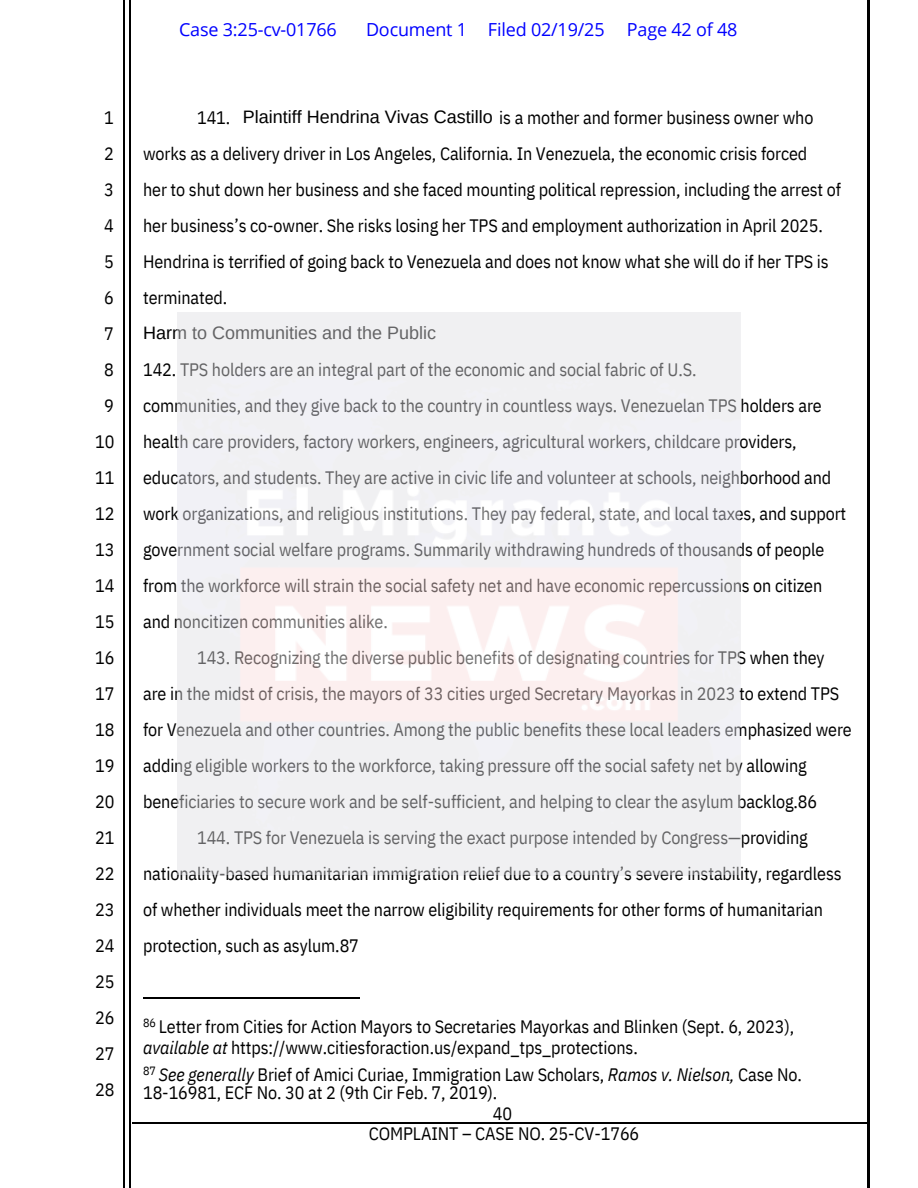
<style>
.page{position:relative;width:918px;height:1188px;background:#fff}
.page>*{position:absolute;margin:0;border:0;box-sizing:border-box;transform-origin:0 0}
.t1{font:18px/36px "IBM Plex Sans Cond";letter-spacing:-.005em;color:#000}
.t2{font:18px "Open Sans";letter-spacing:-.01em;color:#00f}
.t3{font:18px "Arimo";color:#000}
.t4{font:12px "IBM Plex Sans Cond";color:#000}
.s1{font-family:"Arimo"}
.s2{font-style:italic}
</style>
<div class="page">
<hr style="left:133px;top:1123px;width:733px;height:1px;background:#000">
<hr style="left:124px;top:0;width:1px;height:1188px;background:#000">
<hr style="left:129px;top:0;width:1px;height:1188px;background:#000">
<hr style="left:868px;top:0;width:1px;height:1188px;background:#000">
<hr style="left:143px;top:998px;width:216px;height:1px;background:#000">
<p class="t2" style="left:179px;top:17px;width:159px">Case 3:25-cv-01766</p>
<p class="t2" style="left:366px;top:17px;width:103px">Document 1</p>
<h1 class="t2" style="left:488px;top:17px;width:118px">Filed 02/19/25</h1>
<p class="t2" style="left:627px;top:17px;width:112px">Page 42 of 48</p>
<p class="t1" style="left:104px;top:99px;width:11px">1</p>
<p class="t1" style="left:243px;top:99px;width:572px"><span class="s1">Plaintiff Hendrina Vivas Castillo</span> is a mother and former business owner who</p>
<p class="t1" style="left:95px;top:135px;width:21px;text-align:center">2<br>3<br>4<br>5<br>6<br>7<br>8<br>9<br>10<br>11<br>12<br>13<br>14<br>15<br>16<br>17<br>18<br>19<br>20<br>21<br>22<br>23<br>24<br>25<br>26<br>27<br>28</p>
<p class="t1" style="left:197px;top:99px;width:35px">141.</p>
<p class="t1" style="left:143px;top:135px;width:700px">works as a delivery driver in Los Angeles, California. In Venezuela, the economic crisis forced<br>her to shut down her business and she faced mounting political repression, including the arrest of her business’s co-owner. She risks losing her TPS and employment authorization in April 2025.<br>Hendrina is terrified of going back to Venezuela and does not know what she will do if her TPS is terminated.</p>
<p class="t3" style="left:143px;top:322px;width:294px">Harm to Communities and the Public</p>
<p class="t1" style="left:143px;top:351px;width:705px">142. TPS holders are an integral part of the economic and social fabric of U.S.<br>communities, and they give back to the country in countless ways. Venezuelan TPS holders are health care providers, factory workers, engineers, agricultural workers, childcare providers, educators, and students. They are active in civic life and volunteer at schools, neighborhood and work organizations, and religious institutions. They pay federal, state, and local taxes, and support government social welfare programs. Summarily withdrawing hundreds of thousands of people from the workforce will strain the social safety net and have economic repercussions on citizen and noncitizen communities alike.</p>
<p class="t1" style="left:197px;top:639px;width:629px">143. Recognizing the diverse public benefits of designating countries for TPS when they</p>
<p class="t1" style="left:143px;top:675px;width:710px">are in the midst of crisis, the mayors of 33 cities urged Secretary Mayorkas in 2023 to extend TPS for Venezuela and other countries. Among the public benefits these local leaders emphasized were adding eligible workers to the workforce, taking pressure off the social safety net by allowing beneficiaries to secure work and be self-sufficient, and helping to clear the asylum backlog.86</p>
<p class="t1" style="left:197px;top:819px;width:612px">144. TPS for Venezuela is serving the exact purpose intended by Congress—providing</p>
<p class="t1" style="left:143px;top:855px;width:700px">nationality-based humanitarian immigration relief due to a country’s severe instability, regardless of whether individuals meet the narrow eligibility requirements for other forms of humanitarian protection, such as asylum.87</p>
<p class="t4" style="left:143px;top:1014px;width:14px">86</p>
<p class="t1" style="left:159px;top:1009px;width:637px">Letter from Cities for Action Mayors to Secretaries Mayorkas and Blinken (Sept. 6, 2023),</p>
<p class="t1" style="left:143px;top:1029px;width:496px"><span class="s2">available at</span> https://www.citiesforaction.us/expand_tps_protections.</p>
<p class="t4" style="left:143px;top:1063px;width:14px">87</p>
<p class="t1" style="left:159px;top:1057px;width:645px"><span class="s2">See generally</span> Brief of Amici Curiae, Immigration Law Scholars, <span class="s2">Ramos v. Nielson,</span> Case No.</p>
<p class="t1" style="left:143px;top:1075px;width:356px">18-16981, ECF No. 30 at 2 (9th Cir Feb. 7, 2019).</p>
<p class="t1" style="left:369px;top:1103px;width:272px;line-height:20.2px;text-align:center">40<br>COMPLAINT – CASE NO. 25-CV-1766</p>
</div>
